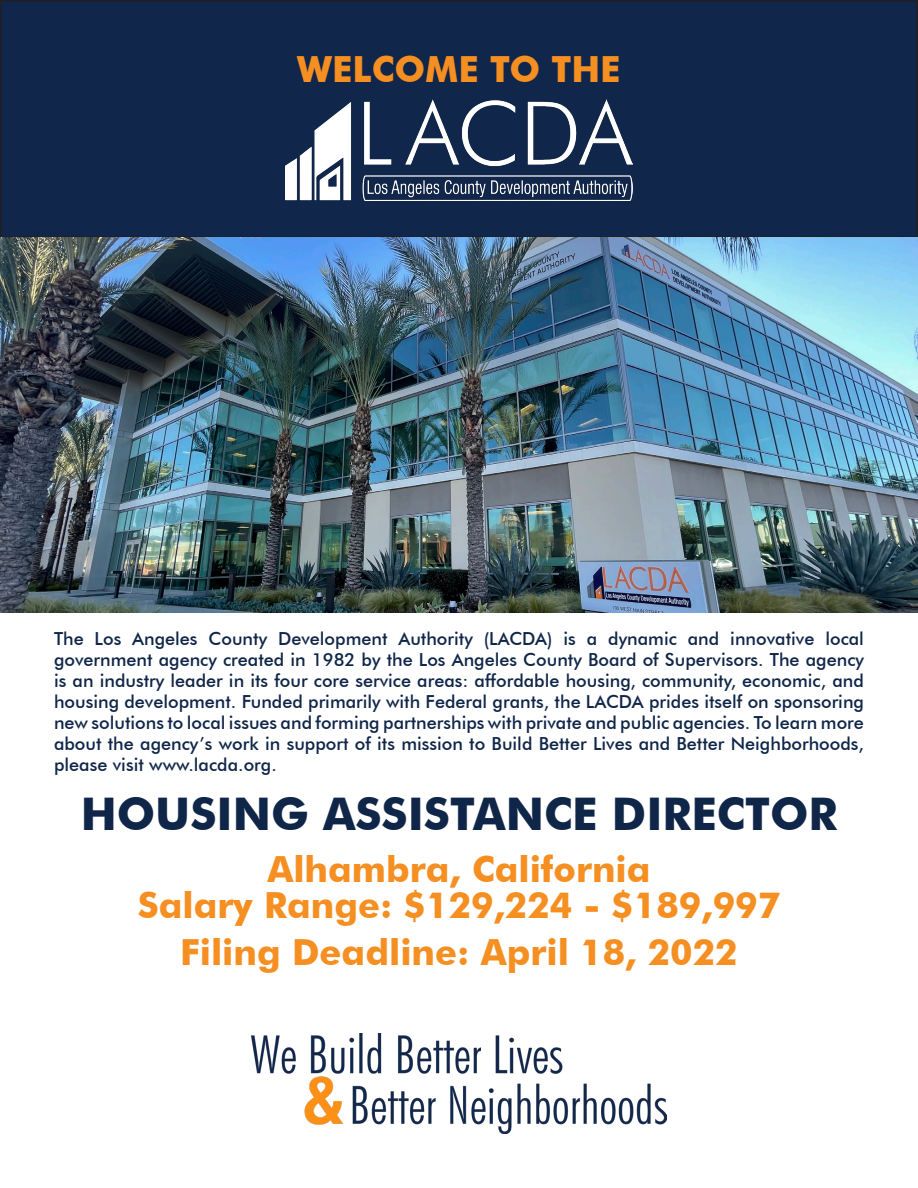
<style>
.page{position:relative;width:918px;height:1188px;background:#fff}
.page>*{position:absolute;margin:0;border:0;box-sizing:border-box;transform-origin:0 0}
.t1{font:700 45px "Futura BT";color:#102649}
.t2{font:700 36px/36px "Futura BT";color:#f68f22;text-align:center}
.t3{font:500 18px/21px "Futura BT";color:#102649;text-align:justify}
</style>
<div class="page">
<div style="left:1px;top:1px;width:916px;height:236px;background:#10264a"></div>
<img style="left:285px;top:99px;width:348px;height:102px">
<div style="left:0;top:0;width:918px;height:238px;border:2px solid #231f20"></div>
<img style="left:0;top:238px;width:918px;height:375px">
<img style="left:251px;top:1034px;width:416px;height:100px">
<p class="t2" style="left:297px;top:51px;width:325px">WELCOME TO THE</p>
<p class="t3" style="left:54px;top:628px;width:812px">The Los Angeles County Development Authority (LACDA) is a dynamic and innovative local government agency created in 1982 by the Los Angeles County Board of Supervisors. The agency is an industry leader in its four core service areas: affordable housing, community, economic, and housing development. Funded primarily with Federal grants, the LACDA prides itself on sponsoring new solutions to local issues and forming partnerships with private and public agencies. To learn more about the agency’s work in support of its mission to Build Better Lives and Better Neighborhoods, please visit www.lacda.org.</p>
<p class="t1" style="left:81px;top:786px;width:758px">HOUSING ASSISTANCE DIRECTOR</p>
<p class="t2" style="left:138px;top:850px;width:644px">Alhambra, California<br>Salary Range: $129,224 - $189,997</p>
<p class="t2" style="left:180px;top:934px;width:559px">Filing Deadline: April 18, 2022</p>
</div>
